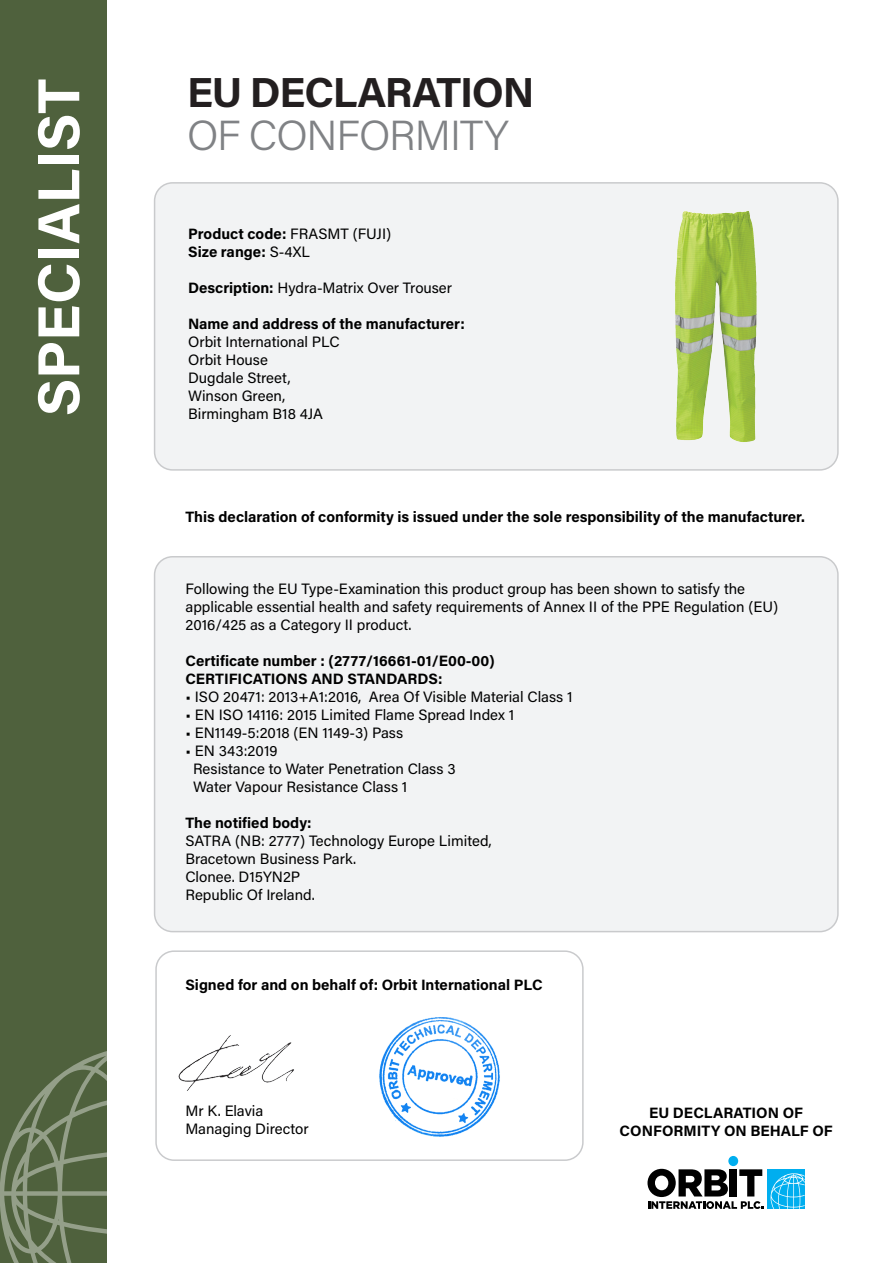
<style>
.page{position:relative;width:893px;height:1263px;background:#fff}
.page>*{position:absolute;margin:0;border:0;box-sizing:border-box;transform-origin:0 0}
.t1{font:700 59.25px "Acumin Pro";letter-spacing:-.005em;color:#fff}
.t2{font:700 42px "Acumin Pro";letter-spacing:-.03em;color:#231f20}
.t3{font:300 42px "Acumin Pro";letter-spacing:-.02em;color:#808285}
.t4{font:15px/18px "Acumin Pro";color:#000}
.t5{font:700 15px/18px "Acumin Pro";color:#000;text-align:center}
.s1{font-weight:400}
.s2{font-weight:700}
</style>
<div class="page">
<div style="left:155px;top:183px;width:683px;height:287px;background:#f2f3f4;border-radius:18px"></div>
<div style="left:155px;top:557px;width:683px;height:375px;background:#f2f3f4;border-radius:18px"></div>
<div style="left:155px;top:950px;width:429px;height:211px;border:1px solid #c9cacc;border-radius:18px"></div>
<img style="left:379px;top:1017px;width:121px;height:120px">
<div style="left:767px;top:1169px;width:38px;height:40px;background:#00aeef"></div>
<div style="left:728px;top:1156px;width:10px;height:10px;background:#00aeef;border-radius:50%"></div>
<svg style="left:647px;top:1169px;width:116px;height:40px"></svg>
<svg style="left:771px;top:1173px;width:34px;height:36px"></svg>
<div style="left:0;top:0;width:106px;height:1263px;background:#4f613d"></div>
<svg style="left:0;top:1051px;width:106px;height:212px"></svg>
<img style="left:675px;top:211px;width:71px;height:229px">
<img style="left:178px;top:1035px;width:116px;height:56px">
<p class="t1" style="left:17px;top:416px;width:339px;rotate:-90deg">SPECIALIST</p>
<p class="t2" style="left:187px;top:63px;width:349px">EU DECLARATION</p>
<p class="t3" style="left:187px;top:107px;width:323px">OF CONFORMITY</p>
<p class="t5" style="left:188px;top:224px;width:205px">Product code: <span class="s1">FRASMT (FUJI)</span></p>
<p class="t5" style="left:188px;top:242px;width:123px">Size range: <span class="s1">S-4XL</span></p>
<p class="t4" style="left:188px;top:278px;width:265px"><span class="s2">Description:</span> Hydra-Matrix Over Trouser</p>
<p class="t5" style="left:188px;top:314px;width:278px">Name and address of the manufacturer:</p>
<p class="t4" style="left:188px;top:332px;width:153px">Orbit International PLC</p>
<p class="t4" style="left:188px;top:350px;width:81px">Orbit House</p>
<p class="t4" style="left:188px;top:368px;width:104px">Dugdale Street,</p>
<p class="t4" style="left:188px;top:386px;width:99px">Winson Green,</p>
<p class="t4" style="left:188px;top:404px;width:136px">Birmingham B18 4JA</p>
<p class="t5" style="left:185px;top:507px;width:621px">This declaration of conformity is issued under the sole responsibility of the manufacturer.</p>
<p class="t4" style="left:185px;top:579px;width:594px">Following the EU Type-Examination this product group has been shown to satisfy the applicable essential health and safety requirements of Annex II of the PPE Regulation (EU)<br>2016/425 as a Category II product.</p>
<p class="t5" style="left:185px;top:651px;width:311px">Certificate number : (2777/16661-01/E00-00)</p>
<p class="t5" style="left:185px;top:669px;width:259px">CERTIFICATIONS AND STANDARDS:</p>
<p class="t4" style="left:185px;top:687px;width:389px">• ISO 20471: 2013+A1:2016, Area Of Visible Material Class 1</p>
<p class="t4" style="left:185px;top:705px;width:330px">• EN ISO 14116: 2015 Limited Flame Spread Index 1</p>
<p class="t4" style="left:185px;top:723px;width:219px">• EN1149-5:2018 (EN 1149-3) Pass</p>
<p class="t4" style="left:185px;top:741px;width:94px">• EN 343:2019</p>
<p class="t4" style="left:193px;top:759px;width:264px">Resistance to Water Penetration Class 3</p>
<p class="t4" style="left:193px;top:777px;width:216px">Water Vapour Resistance Class 1</p>
<p class="t4" style="left:185px;top:813px;width:308px"><span class="s2">The notified body:<br></span>SATRA (NB: 2777) Technology Europe Limited,</p>
<p class="t4" style="left:185px;top:849px;width:172px">Bracetown Business Park.</p>
<p class="t4" style="left:185px;top:867px;width:116px">Clonee. D15YN2P</p>
<p class="t4" style="left:185px;top:885px;width:131px">Republic Of Ireland.</p>
<p class="t5" style="left:185px;top:975px;width:359px">Signed for and on behalf of: Orbit International PLC</p>
<p class="t4" style="left:185px;top:1101px;width:79px">Mr K. Elavia</p>
<p class="t4" style="left:185px;top:1119px;width:125px">Managing Director</p>
<p class="t5" style="left:619px;top:1102px;width:215px">EU DECLARATION OF<br>CONFORMITY ON BEHALF OF</p>
</div>
